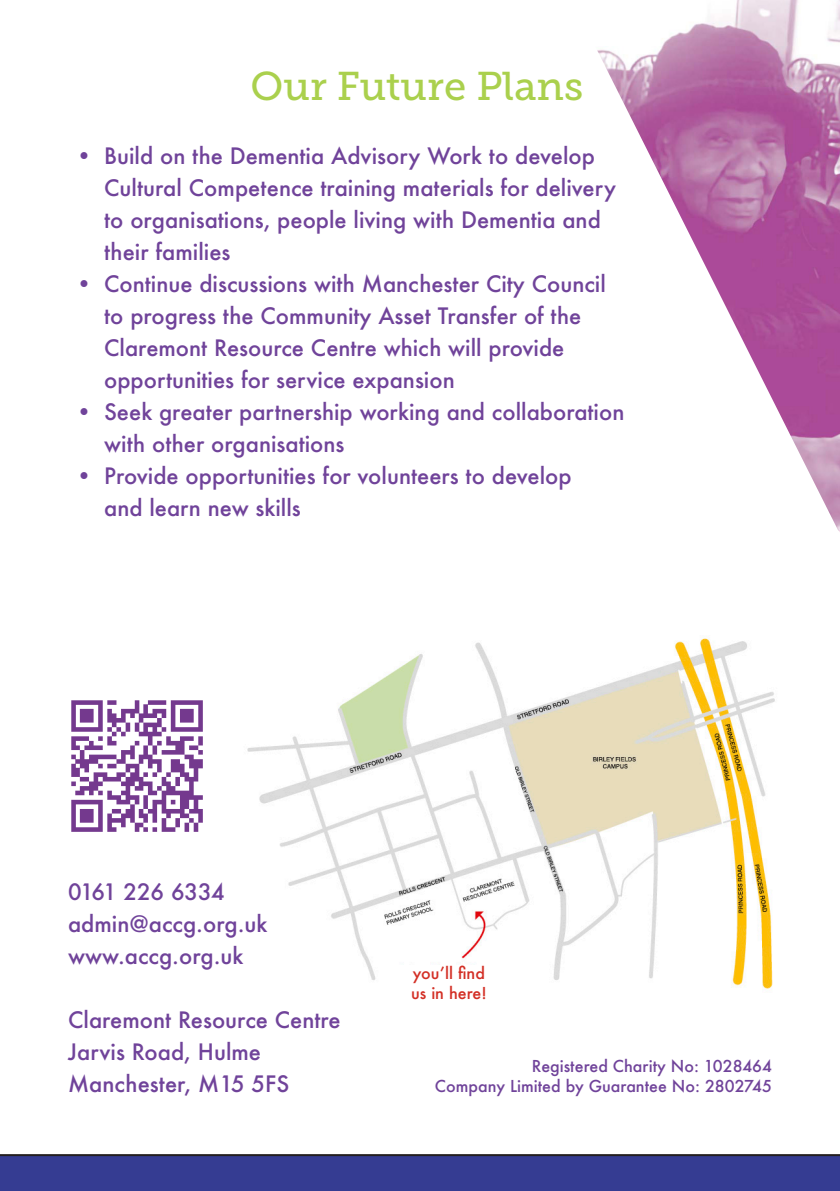
<style>
.page{position:relative;width:840px;height:1191px;background:#fff}
.page>*{position:absolute;margin:0;border:0;box-sizing:border-box;transform-origin:0 0}
.t1{font:40px "Museo Slab 500";color:#aad04d}
.t2{font:500 22px/32px "Futura";color:#70439a}
.t3{font:500 16px "Futura";color:#70439a}
.t4{font:500 16px "Futura";color:#d32f25}
</style>
<div class="page">
<img style="left:247px;top:638px;width:528px;height:351px">
<div style="left:397px;top:965px;width:103px;height:52px;background:#fff"></div>
<img style="left:71px;top:700px;width:132px;height:132px">
<svg style="left:0;top:1154px;width:839px;height:37px;background:#343b8c"></svg>
<img style="left:597px;top:0;width:242px;height:530px">
<p class="t1" style="left:250px;top:64px;width:334px">Our Future Plans</p>
<p class="t2" style="left:104px;top:140px;width:513px;text-indent:-28px">• Build on the Dementia Advisory Work to develop Cultural Competence training materials for delivery to organisations, people living with Dementia and their families</p>
<p class="t2" style="left:104px;top:268px;width:503px;text-indent:-28px">• Continue discussions with Manchester City Council to progress the Community Asset Transfer of the Claremont Resource Centre which will provide opportunities for service expansion</p>
<p class="t2" style="left:104px;top:396px;width:521px;text-indent:-28px">• Seek greater partnership working and collaboration with other organisations</p>
<p class="t2" style="left:104px;top:460px;width:468px;text-indent:-28px">• Provide opportunities for volunteers to develop and learn new skills</p>
<p class="t2" style="left:68px;top:876px;width:158px">0161 226 6334</p>
<p class="t2" style="left:68px;top:908px;width:201px">admin@accg.org.uk</p>
<p class="t2" style="left:68px;top:940px;width:177px">www.accg.org.uk</p>
<p class="t2" style="left:68px;top:1004px;width:274px">Claremont Resource Centre</p>
<p class="t2" style="left:68px;top:1036px;width:194px">Jarvis Road, Hulme</p>
<p class="t2" style="left:68px;top:1068px;width:222px">Manchester, M15 5FS</p>
<p class="t4" style="left:412px;top:961px;width:73px">you’ll find</p>
<p class="t4" style="left:411px;top:981px;width:77px">us in here!</p>
<p class="t3" style="left:531px;top:1055px;width:241px">Registered Charity No: 1028464</p>
<p class="t3" style="left:434px;top:1075px;width:338px">Company Limited by Guarantee No: 2802745</p>
</div>
